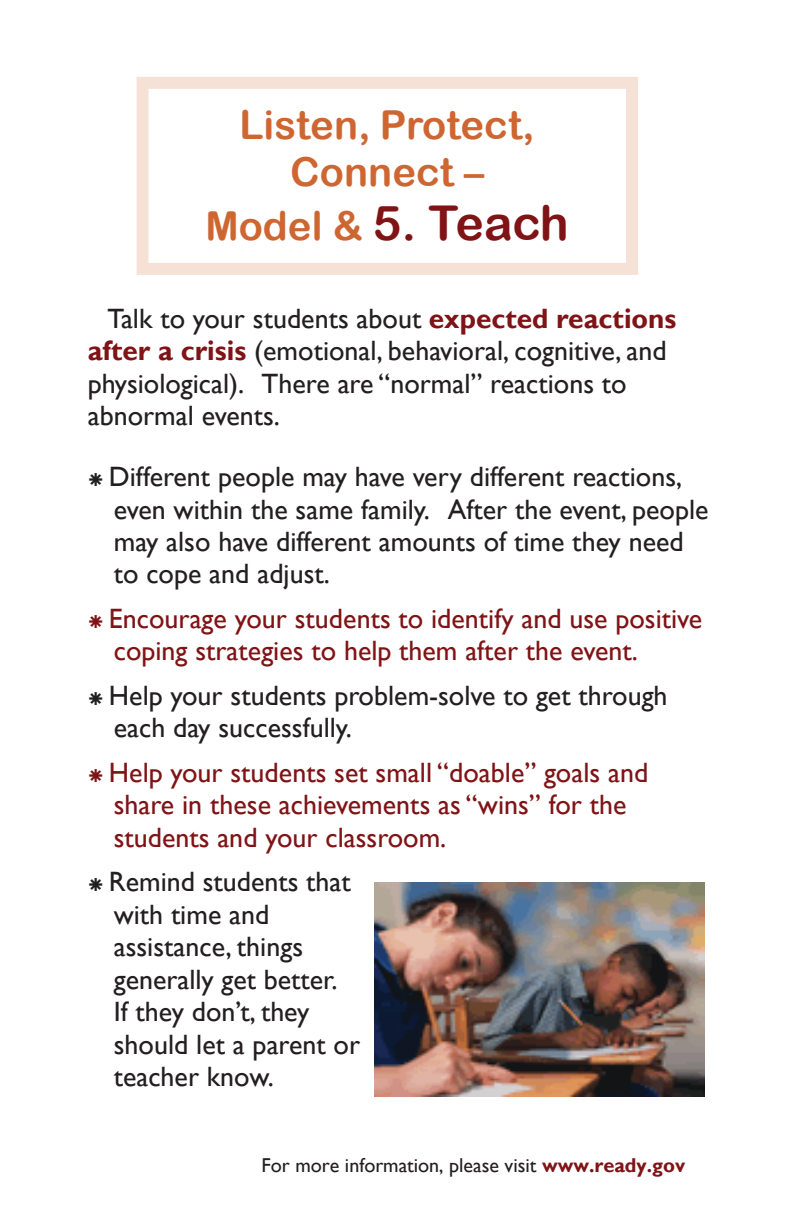
<style>
.page{position:relative;width:792px;height:1224px;background:#fff}
.page>*{position:absolute;margin:0;border:0;box-sizing:border-box;transform-origin:0 0}
.t1{font:48px "Arial Rounded MT Bold";letter-spacing:-.015em;color:#7f1315}
.t2{font:40px/46.4px "Arial Rounded MT Bold";color:#ce6632;text-align:center}
.t3{font:28px/32.4px "Gill Sans";color:#231f20}
.t4{font:28px/32.4px "Gill Sans";color:#7f1315}
.t5{font:20px "Gill Sans";color:#231f20}
.s1{font-size:40px;color:#ce6632}
.s2{font-weight:700;color:#7f1315}
</style>
<div class="page">
<svg style="left:137px;top:77px;width:501px;height:198px"></svg>
<img style="left:374px;top:882px;width:331px;height:215px">
<p class="t2" style="left:239px;top:102px;width:297px">Listen, Protect,<br>Connect –</p>
<p class="t1" style="left:205px;top:194px;width:365px"><span class="s1">Model &amp;</span> 5. Teach</p>
<p class="t3" style="left:88px;top:303px;width:590px;text-indent:20px">Talk to your students about <span class="s2">expected reactions after a crisis</span> (emotional, behavioral, cognitive, and physiological). There are “normal” reactions to abnormal events.</p>
<p class="t3" style="left:109px;top:461px;width:601px">Different people may have very different reactions, even within the same family. After the event, people may also have different amounts of time they need to cope and adjust.</p>
<p class="t4" style="left:109px;top:603px;width:595px">Encourage your students to identify and use positive coping strategies to help them after the event.</p>
<p class="t3" style="left:109px;top:680px;width:560px">Help your students problem-solve to get through each day successfully.</p>
<p class="t4" style="left:109px;top:757px;width:541px">Help your students set small “doable” goals and share in these achievements as “wins” for the students and your classroom.</p>
<p class="t3" style="left:109px;top:866px;width:253px">Remind students that with time and assistance, things generally get better.<br>If they don’t, they should let a parent or teacher know.</p>
<p class="t5" style="left:261px;top:1154px;width:425px">For more information, please visit <span class="s2">www.ready.gov</span></p>
</div>
